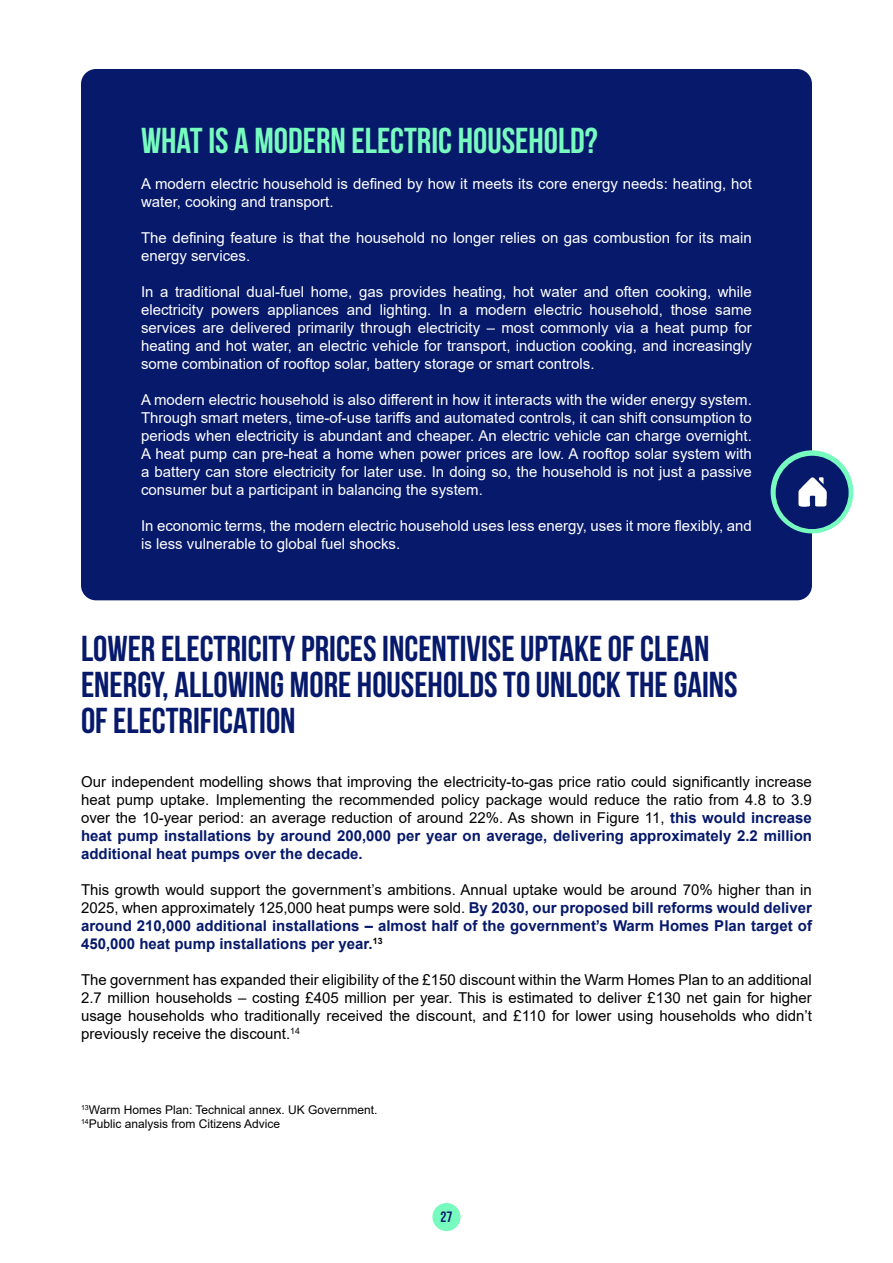
<style>
.page{position:relative;width:893px;height:1263px;background:#fff}
.page>*{position:absolute;margin:0;border:0;box-sizing:border-box;transform-origin:0 0}
.t1{font:700 36px/36px "Bebas Neue";color:#06196b}
.t2{font:700 36px "Bebas Neue";color:#77fbbf}
.t3{font:15px/18px "Arial";color:#fff}
.t4{font:15px/18px "Arial";color:#000;text-align:justify}
.t5{font:700 15px/18px "Arial";color:#06196b;text-align:justify}
.t6{font:700 15px "Bebas Neue";color:#06196b}
.t7{font:12px/14.4px "Arial";color:#000}
.s1{font-weight:700;color:#06196b}
.s2{font-weight:400;color:#000}
</style>
<div class="page">
<div style="left:432px;top:1203px;width:28px;height:28px;background:#77fbbf;border-radius:50%"></div>
<div style="left:81px;top:69px;width:731px;height:74px;background:#06196b;border-radius:15px"></div>
<div style="left:81px;top:96px;width:731px;height:96px;background:#06196b;border-radius:15px"></div>
<div style="left:81px;top:148px;width:731px;height:92px;background:#06196b;border-radius:15px"></div>
<div style="left:81px;top:202px;width:731px;height:92px;background:#06196b;border-radius:15px"></div>
<div style="left:81px;top:256px;width:731px;height:146px;background:#06196b;border-radius:15px"></div>
<div style="left:81px;top:364px;width:731px;height:164px;background:#06196b;border-radius:15px"></div>
<div style="left:81px;top:490px;width:731px;height:92px;background:#06196b;border-radius:15px"></div>
<div style="left:81px;top:526px;width:731px;height:74px;background:#06196b;border-radius:15px"></div>
<div style="left:771px;top:450px;width:82px;height:83px;background:#77fbbf;border-radius:50%"></div>
<div style="left:776px;top:456px;width:73px;height:73px;background:#06196b;border-radius:50%"></div>
<img style="left:798px;top:477px;width:29px;height:30px">
<h1 class="t2" style="left:141px;top:121px;width:458px">WHAT IS A MODERN ELECTRIC HOUSEHOLD?</h1>
<p class="t3" style="left:141px;top:175px;width:612px">A modern electric household is defined by how it meets its core energy needs: heating, hot water, cooking and transport.</p>
<p class="t3" style="left:141px;top:229px;width:612px">The defining feature is that the household no longer relies on gas combustion for its main energy services.</p>
<p class="t3" style="left:141px;top:283px;width:612px;text-align:justify">In a traditional dual-fuel home, gas provides heating, hot water and often cooking, while electricity powers appliances and lighting. In a modern electric household, those same services are delivered primarily through electricity – most commonly via a heat pump for heating and hot water, an electric vehicle for transport, induction cooking, and increasingly some combination of rooftop solar, battery storage or smart controls.</p>
<p class="t3" style="left:141px;top:391px;width:612px;text-align:justify">A modern electric household is also different in how it interacts with the wider energy system.<br>Through smart meters, time-of-use tariffs and automated controls, it can shift consumption to periods when electricity is abundant and cheaper. An electric vehicle can charge overnight.<br>A heat pump can pre-heat a home when power prices are low. A rooftop solar system with a battery can store electricity for later use. In doing so, the household is not just a passive consumer but a participant in balancing the system.</p>
<p class="t3" style="left:141px;top:517px;width:612px">In economic terms, the modern electric household uses less energy, uses it more flexibly, and is less vulnerable to global fuel shocks.</p>
<h1 class="t1" style="left:81px;top:630px;width:658px">LOWER ELECTRICITY PRICES INCENTIVISE UPTAKE OF CLEAN<br>ENERGY, ALLOWING MORE HOUSEHOLDS TO UNLOCK THE GAINS<br>OF ELECTRIFICATION</h1>
<p class="t4" style="left:81px;top:772px;width:732px">Our independent modelling shows that improving the electricity-to-gas price ratio could significantly increase heat pump uptake. Implementing the recommended policy package would reduce the ratio from 4.8 to 3.9 over the 10-year period: an average reduction of around 22%. As shown in Figure 11, <span class="s1">this would increase heat pump installations by around 200,000 per year on average, delivering approximately 2.2 million additional heat pumps over the decade.</span></p>
<p class="t5" style="left:81px;top:881px;width:732px"><span class="s2">This growth would support the government’s ambitions. Annual uptake would be around 70% higher than in 2025, when approximately 125,000 heat pumps were sold.</span> By 2030, our proposed bill reforms would deliver around 210,000 additional installations – almost half of the government’s Warm Homes Plan target of 450,000 heat pump installations per year.<sup>13</sup></p>
<p class="t4" style="left:81px;top:970px;width:732px">The government has expanded their eligibility of the £150 discount within the Warm Homes Plan to an additional 2.7 million households – costing £405 million per year. This is estimated to deliver £130 net gain for higher usage households who traditionally received the discount, and £110 for lower using households who didn’t previously receive the discount.<sup>14</sup></p>
<p class="t7" style="left:81px;top:1102px;width:298px"><sup>13</sup>Warm Homes Plan: Technical annex. UK Government.<br><sup>14</sup>Public analysis from Citizens Advice</p>
<p class="t6" style="left:441px;top:1208px;width:13px">27</p>
</div>
